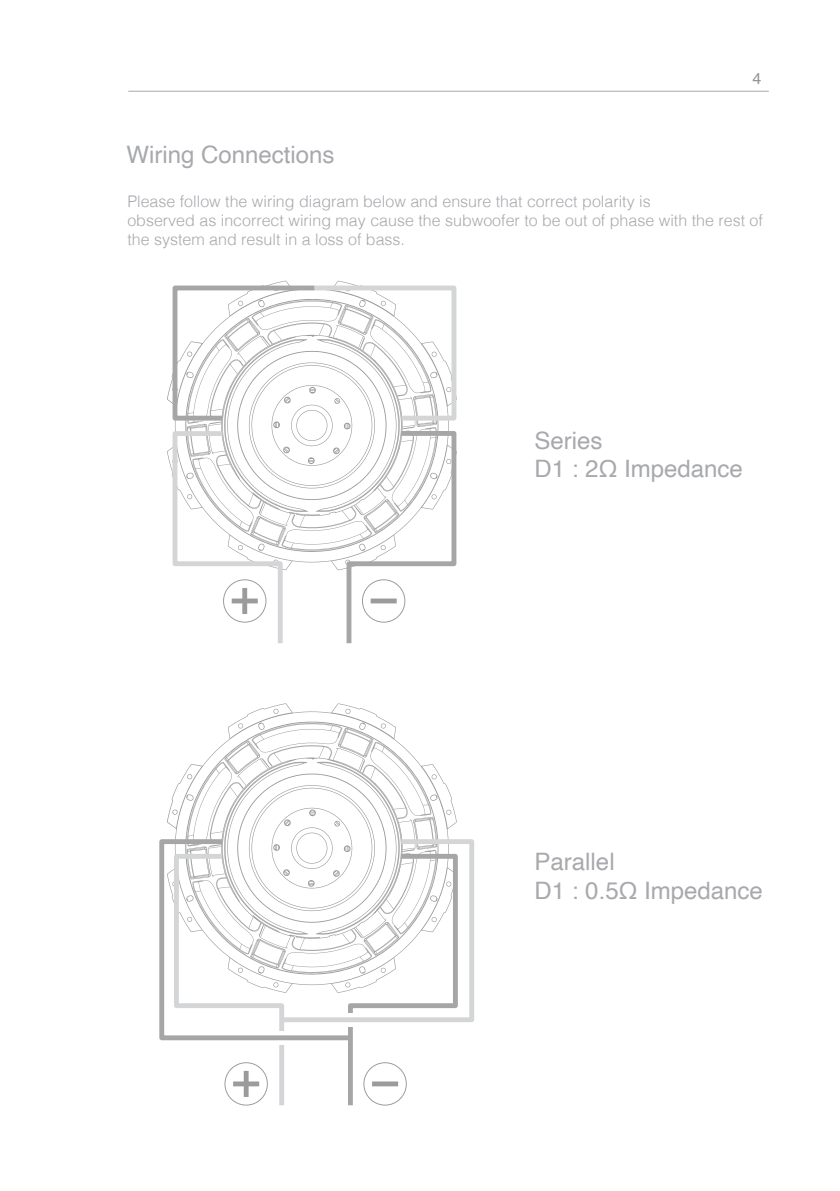
<style>
.page{position:relative;width:840px;height:1191px;background:#fff}
.page>*{position:absolute;margin:0;border:0;box-sizing:border-box;transform-origin:0 0}
.t1{font:24px "Helvetica";color:#a8a9ad}
.t2{font:300 16px/19.2px "Helvetica";color:#a8a9ad}
.t3{font:16px "Helvetica";color:#939598}
</style>
<div class="page">
<svg style="left:167px;top:703px;width:219px;height:122px"></svg>
<svg style="left:170px;top:283px;width:287px;height:361px"></svg>
<div style="left:242px;top:588px;width:5px;height:26px;background:#9b9b9b"></div>
<div style="left:231px;top:598px;width:27px;height:5px;background:#9b9b9b"></div>
<div style="left:223px;top:579px;width:43px;height:43px;border:1px solid #040503;border-radius:50%"></div>
<div style="left:370px;top:598px;width:26px;height:5px;background:#9b9b9b"></div>
<div style="left:362px;top:579px;width:43px;height:43px;border:1px solid #040503;border-radius:50%"></div>
<svg style="left:171px;top:722px;width:303px;height:384px"></svg>
<svg style="left:159px;top:836px;width:196px;height:206px"></svg>
<hr style="left:128px;top:91px;width:640px;height:1px;background:#a8a9ad">
<p class="t1" style="left:126px;top:136px;width:210px">Wiring Connections</p>
<p class="t3" style="left:752px;top:66px;width:10px">4</p>
<p class="t2" style="left:127px;top:190px;width:524px">Please follow the wiring diagram below and ensure that correct polarity is</p>
<p class="t2" style="left:127px;top:209px;width:636px">observed as incorrect wiring may cause the subwoofer to be out of phase with the rest of the system and result in a loss of bass.</p>
<p class="t1" style="left:534px;top:421px;width:70px">Series</p>
<p class="t1" style="left:534px;top:450px;width:210px">D1 : 2Ω Impedance</p>
<p class="t1" style="left:534px;top:843px;width:82px">Parallel</p>
<p class="t1" style="left:534px;top:872px;width:230px">D1 : 0.5Ω Impedance</p>
</div>
